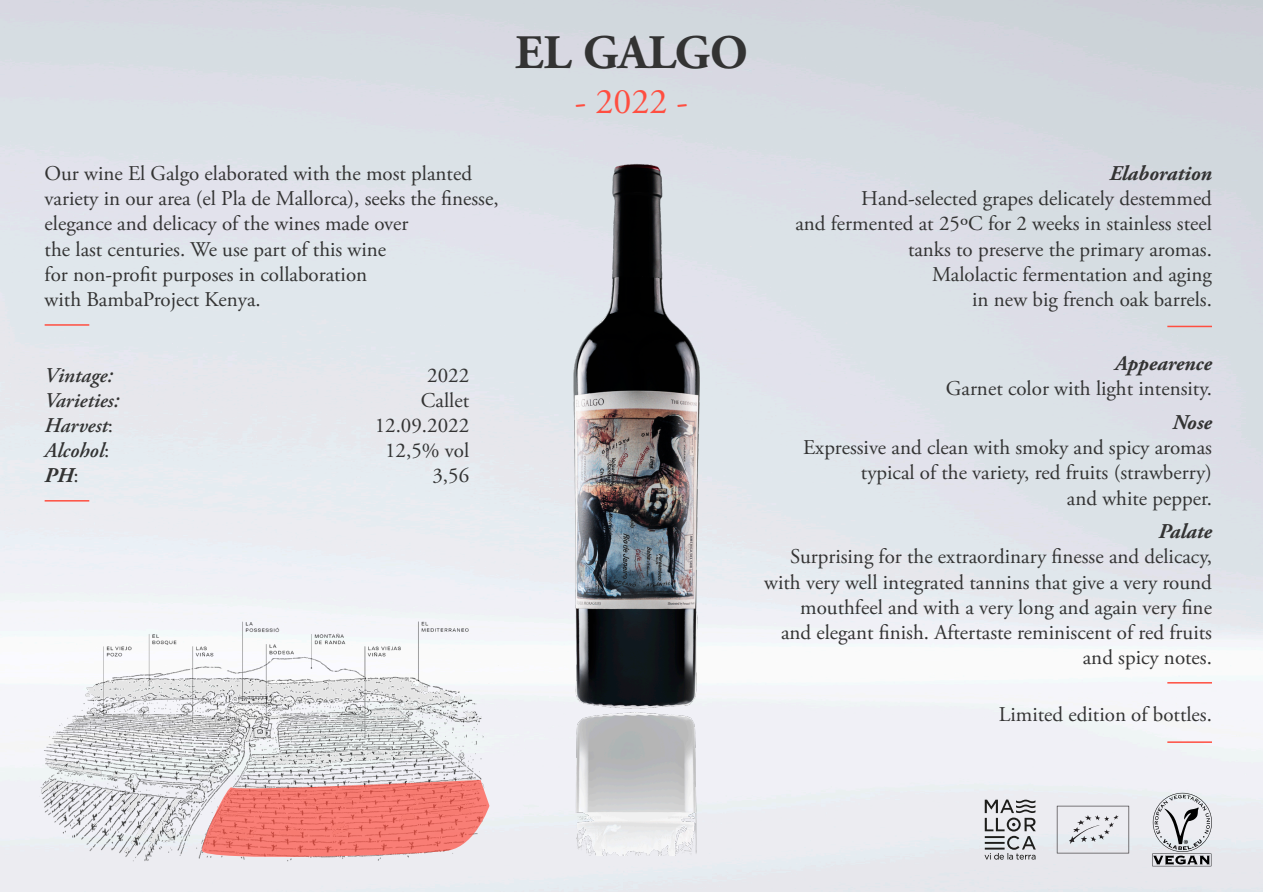
<style>
.page{position:relative;width:1263px;height:893px;background:#fff}
.page>*{position:absolute;margin:0;border:0;box-sizing:border-box;transform-origin:0 0}
.t1{font:700 48px "Adobe Garamond Pro";color:#333}
.t2{font:36px "Adobe Garamond Pro";color:#ff4e40}
.t3{font:21px/25.2px "Adobe Garamond Pro";color:#333;text-align:right}
.t4{font:italic 600 21px "Adobe Garamond Pro";color:#333}
.t5{font:italic 700 21px "Adobe Garamond Pro";color:#333}
.s1{font-weight:400;font-style:normal}
</style>
<div class="page">
<img style="left:501px;top:145px;width:268px;height:710px">
<hr style="left:45px;top:500px;width:44px;height:2px;background:#ff4e40">
<hr style="left:45px;top:324px;width:44px;height:2px;background:#ff4e40">
<hr style="left:1167px;top:682px;width:45px;height:2px;background:#ff4e40">
<hr style="left:1167px;top:741px;width:45px;height:2px;background:#ff4e40">
<img style="left:15px;top:606px;width:497px;height:267px">
<svg style="left:202px;top:780px;width:287px;height:78px;background:#ee8882"></svg>
<svg style="left:1152px;top:793px;width:60px;height:73px;background:#bcbdc1"></svg>
<svg style="left:984px;top:799px;width:52px;height:61px;background:#b4b5b8"></svg>
<svg style="left:1057px;top:806px;width:72px;height:47px;background:#dcdde1"></svg>
<hr style="left:1167px;top:326px;width:45px;height:1px;background:#ff4e40">
<p class="t1" style="left:515px;top:25px;width:234px">EL GALGO</p>
<p class="t2" style="left:575px;top:80px;width:115px">- 2022 -</p>
<p class="t3" style="left:45px;top:161px;width:455px;text-align:left">Our wine El Galgo elaborated with the most planted variety in our area (el Pla de Mallorca), seeks the finesse, elegance and delicacy of the wines made over<br>the last centuries. We use part of this wine<br>for non-profit purposes in collaboration<br>with BambaProject Kenya.</p>
<p class="t4" style="left:45px;top:363px;width:70px">Vintage:</p>
<p class="t3" style="left:427px;top:363px;width:43px">2022</p>
<p class="t4" style="left:45px;top:388px;width:76px">Varieties:</p>
<p class="t3" style="left:421px;top:388px;width:50px">Callet</p>
<p class="t4" style="left:45px;top:413px;width:70px">Harvest<span class="s1">:</span></p>
<p class="t3" style="left:375px;top:413px;width:96px">12.09.2022</p>
<p class="t4" style="left:45px;top:438px;width:66px">Alcohol<span class="s1">:</span></p>
<p class="t3" style="left:385px;top:439px;width:86px">12,5% vol</p>
<p class="t5" style="left:45px;top:463px;width:36px">PH<span class="s1">:</span></p>
<p class="t3" style="left:432px;top:464px;width:38px">3,56</p>
<p class="t5" style="left:1109px;top:161px;width:104px">Elaboration</p>
<p class="t3" style="left:795px;top:187px;width:418px">Hand-selected grapes delicately destemmed<br>and fermented at 25ºC for 2 weeks in stainless steel tanks to preserve the primary aromas.<br>Malolactic fermentation and aging<br>in new big french oak barrels.</p>
<p class="t5" style="left:1115px;top:351px;width:98px">Appearence</p>
<p class="t3" style="left:946px;top:377px;width:268px">Garnet color with light intensity.</p>
<p class="t5" style="left:1172px;top:410px;width:41px">Nose</p>
<p class="t3" style="left:803px;top:436px;width:410px">Expressive and clean with smoky and spicy aromas typical of the variety, red fruits (strawberry)<br>and white pepper.</p>
<p class="t5" style="left:1158px;top:519px;width:55px">Palate</p>
<p class="t3" style="left:764px;top:545px;width:449px">Surprising for the extraordinary finesse and delicacy, with very well integrated tannins that give a very round mouthfeel and with a very long and again very fine<br>and elegant finish. Aftertaste reminiscent of red fruits and spicy notes.</p>
<p class="t3" style="left:999px;top:702px;width:215px">Limited edition of bottles.</p>
</div>
